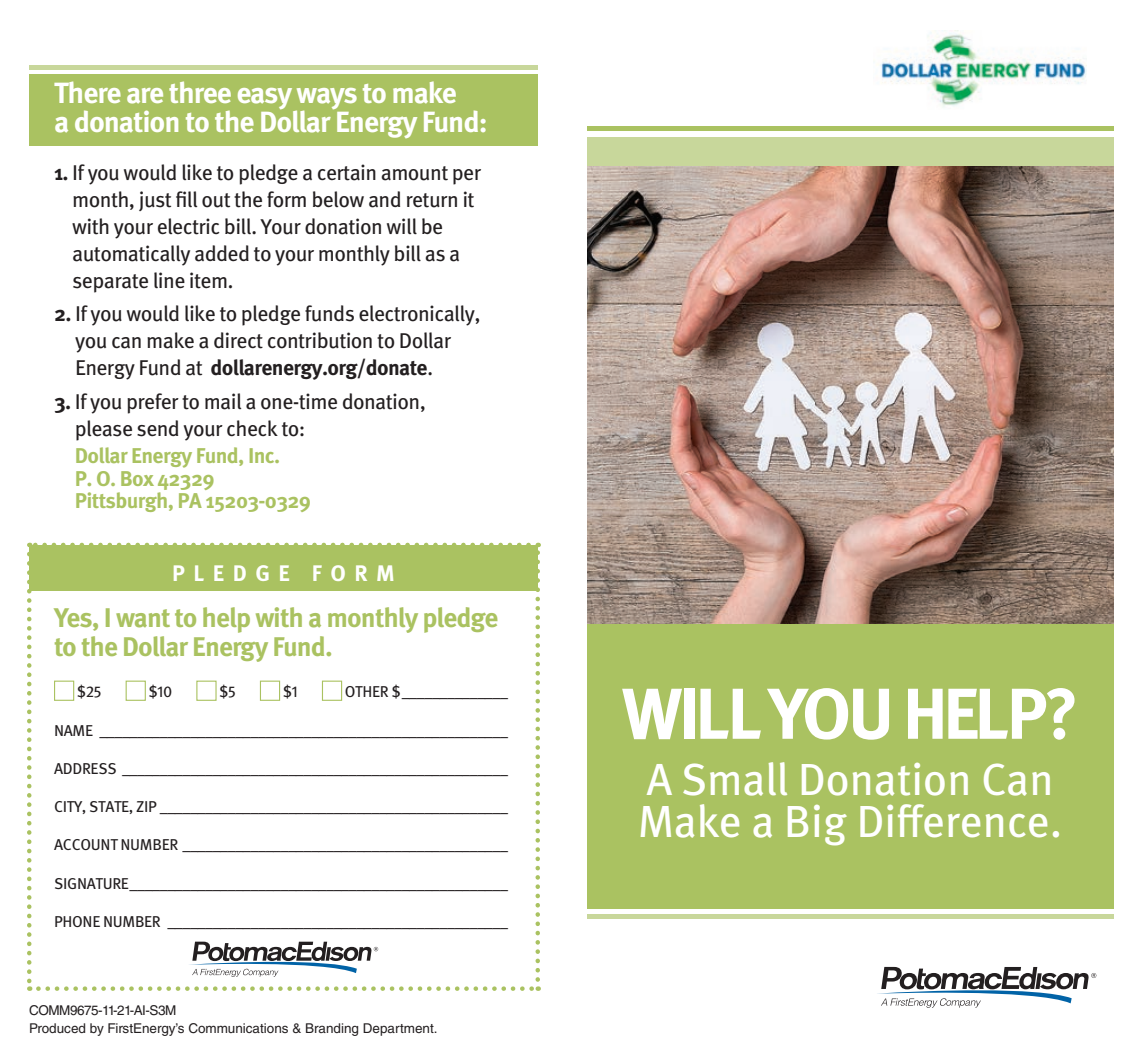
<style>
.page{position:relative;width:1134px;height:1053px;background:#fff}
.page>*{position:absolute;margin:0;border:0;box-sizing:border-box;transform-origin:0 0}
.t1{font:700 72px "Meta OT";letter-spacing:-.06em;color:#fff}
.t2{font:45px/42.8px "Meta OT";letter-spacing:-.01em;color:#fff}
.Subs{font:700 29.25px/29.2px "Meta OT";letter-spacing:-.035em;color:#fff}
.Subs-2{font:700 27px/29.2px "Meta OT";letter-spacing:-.035em;color:#aac261}
.Subs-3{font:700 22.5px "Meta OT";letter-spacing:.38em;color:#fff}
.Text{font:21.38px/27px "Meta OT";letter-spacing:-.03em;color:#231f20}
.Text-2{font:700 21.38px/22.5px "Meta OT";letter-spacing:-.03em;color:#aac261}
.Text-3{font:15.75px "Meta OT";letter-spacing:-.02em;color:#231f20}
.t3{font:13.5px/18px "Helvetica LT Std";color:#231f20}
.s1{font-weight:700}
.s2{font-weight:700;color:#aac261}
</style>
<div class="page">
<div style="left:587px;top:126px;width:527px;height:5px;background:#aac261"></div>
<img style="left:587px;top:165px;width:527px;height:459px">
<img style="left:877px;top:30px;width:209px;height:78px">
<div style="left:587px;top:137px;width:527px;height:28px;background:#c8d79b"></div>
<svg style="left:877px;top:967px;width:219px;height:41px"></svg>
<hr style="left:587px;top:914px;width:527px;height:4px;background:#c8d79b">
<div style="left:29px;top:74px;width:509px;height:72px;background:#aac261"></div>
<div style="left:29px;top:65px;width:509px;height:5px;background:#c8d79b"></div>
<div style="left:587px;top:624px;width:527px;height:285px;background:#aac261"></div>
<div style="left:29px;top:545px;width:509px;height:46px;background:#aac261"></div>
<svg style="left:27px;top:554px;width:5px;height:437px"></svg>
<svg style="left:38px;top:986px;width:501px;height:5px"></svg>
<svg style="left:536px;top:543px;width:4px;height:437px"></svg>
<svg style="left:29px;top:543px;width:500px;height:2px"></svg>
<div style="left:54px;top:681px;width:20px;height:20px;border:1px solid #aac261"></div>
<div style="left:126px;top:681px;width:20px;height:20px;border:1px solid #aac261"></div>
<div style="left:196px;top:681px;width:21px;height:20px;border:1px solid #aac261"></div>
<div style="left:260px;top:681px;width:20px;height:20px;border:1px solid #aac261"></div>
<div style="left:322px;top:681px;width:20px;height:20px;border:1px solid #aac261"></div>
<svg style="left:189px;top:942px;width:189px;height:35px"></svg>
<p class="Subs" style="left:54px;top:79px;width:435px">There are three easy ways to make<br>a donation to the Dollar Energy Fund:</p>
<p class="Text" style="left:72px;top:159px;width:410px;text-indent:-18px"><span class="s1">1.</span> If you would like to pledge a certain amount per month, just fill out the form below and return it with your electric bill. Your donation will be automatically added to your monthly bill as a separate line item.</p>
<p class="Text" style="left:75px;top:301px;width:407px;text-indent:-21px"><span class="s1">2.</span> If you would like to pledge funds electronically, you can make a direct contribution to Dollar<br>Energy Fund at <span class="s1">dollarenergy.org/donate</span>.</p>
<p class="Text" style="left:75px;top:388px;width:353px;text-indent:-21px"><span class="s1">3.</span> If you prefer to mail a one-time donation, please send your check to:<br><span class="s2">Dollar Energy Fund, Inc.</span></p>
<p class="Text-2" style="left:75px;top:467px;width:238px">P. O. Box 42329<br>Pittsburgh, PA 15203-0329</p>
<p class="Subs-3" style="left:172px;top:559px;width:224px">PLEDGE FORM</p>
<p class="Subs-2" style="left:54px;top:603px;width:446px">Yes, I want to help with a monthly pledge to the Dollar Energy Fund.</p>
<p class="Text-3" style="left:77px;top:682px;width:26px">$25</p>
<p class="Text-3" style="left:148px;top:682px;width:25px">$10</p>
<p class="Text-3" style="left:219px;top:682px;width:18px">$5</p>
<p class="Text-3" style="left:283px;top:682px;width:17px">$1</p>
<p class="Text-3" style="left:345px;top:682px;width:165px">OTHER $______________</p>
<p class="Text-3" style="left:54px;top:721px;width:455px">NAME ______________________________________________________</p>
<p class="Text-3" style="left:54px;top:759px;width:455px">ADDRESS ___________________________________________________</p>
<p class="Text-3" style="left:54px;top:797px;width:455px">CITY, STATE, ZIP ______________________________________________</p>
<p class="Text-3" style="left:54px;top:835px;width:455px">ACCOUNT NUMBER ___________________________________________</p>
<p class="Text-3" style="left:54px;top:874px;width:455px">SIGNATURE__________________________________________________</p>
<p class="Text-3" style="left:54px;top:912px;width:455px">PHONE NUMBER _____________________________________________</p>
<p class="t3" style="left:29px;top:1001px;width:410px">COMM9675-11-21-AI-S3M<br>Produced by FirstEnergy’s Communications &amp; Branding Department.</p>
<p class="t1" style="left:622px;top:668px;width:459px">WILL YOU HELP?</p>
<p class="t2" style="left:638px;top:758px;width:426px">A Small Donation Can<br>Make a Big Difference.</p>
</div>
